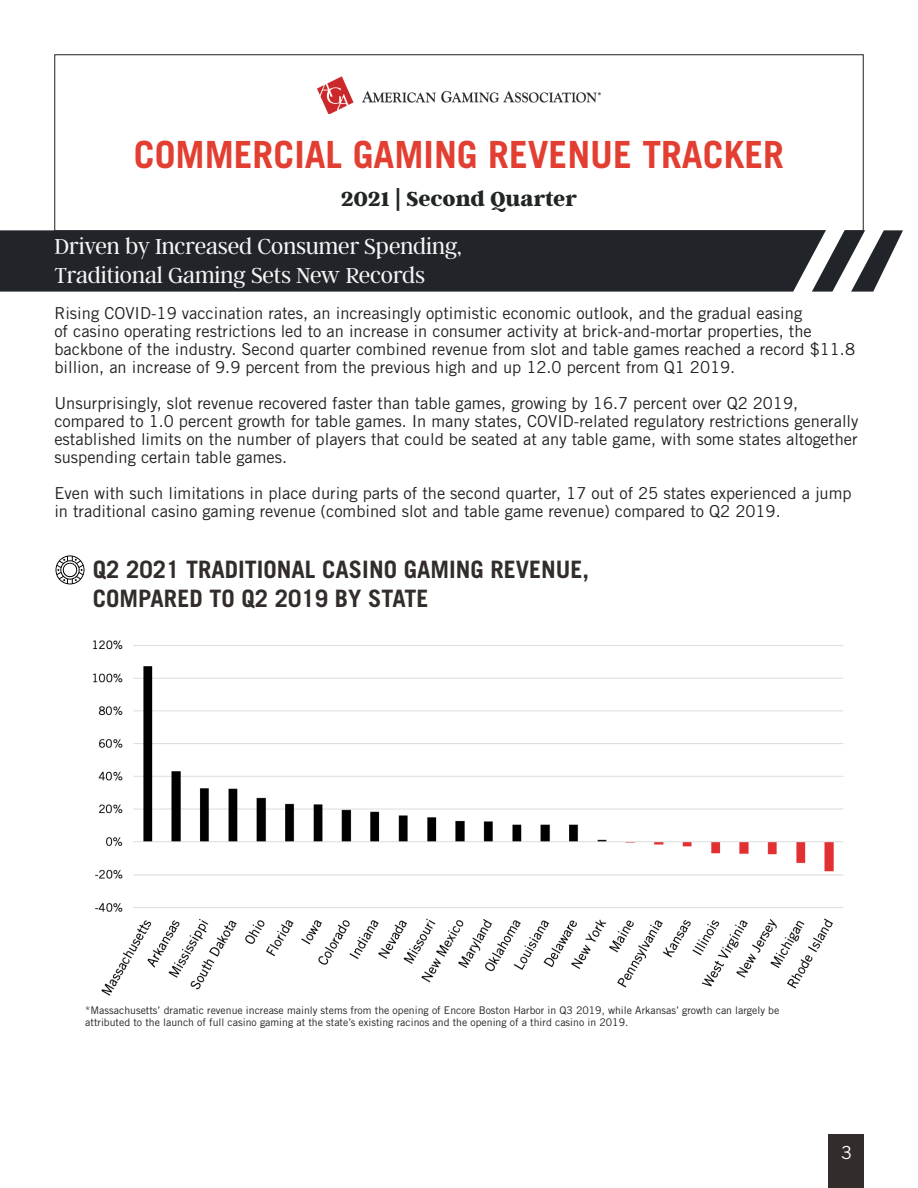
<style>
.page{position:relative;width:918px;height:1188px;background:#fff}
.page>*{position:absolute;margin:0;border:0;box-sizing:border-box;transform-origin:0 0}
.t1{font:700 37.5px "Trade Gothic LT Std";color:#e23f32}
.t2{font:300 24px "Argent CF";color:#f5f7f7}
.t3{font:700 24px "Trade Gothic LT Std";color:#322c2a}
.t4{font:800 22.5px "Argent CF";color:#212526}
.t5{font:18px "Trade Gothic LT Std";color:#fff}
.t6{font:16.5px/18px "Trade Gothic LT Std";color:#231f20}
.t7{font:10.5px/12.6px "Trade Gothic LT Std";color:#231f20}
</style>
<div class="page">
<div style="left:54px;top:54px;width:810px;height:177px;border:1px solid #231f20"></div>
<img style="left:318px;top:77px;width:282px;height:37px">
<div style="left:828px;top:1134px;width:36px;height:54px;background:#322c2a"></div>
<svg style="left:56px;top:555px;width:28px;height:29px"></svg>
<div style="left:0;top:230px;width:903px;height:62px;background:#212529"></div>
<svg style="left:790px;top:229px;width:94px;height:63px"></svg>
<img style="left:93px;top:640px;width:751px;height:356px">
<h1 class="t1" style="left:134px;top:132px;width:652px">COMMERCIAL GAMING REVENUE TRACKER</h1>
<h3 class="t4" style="left:341px;top:186px;width:237px">2021 | Second Quarter</h3>
<p class="t2" style="left:54px;top:234px;width:409px">Driven by Increased Consumer Spending,</p>
<p class="t2" style="left:54px;top:262px;width:372px">Traditional Gaming Sets New Records</p>
<p class="t6" style="left:54px;top:304px;width:802px">Rising COVID-19 vaccination rates, an increasingly optimistic economic outlook, and the gradual easing<br>of casino operating restrictions led to an increase in consumer activity at brick-and-mortar properties, the backbone of the industry. Second quarter combined revenue from slot and table games reached a record $11.8 billion, an increase of 9.9 percent from the previous high and up 12.0 percent from Q1 2019.</p>
<p class="t6" style="left:54px;top:394px;width:806px">Unsurprisingly, slot revenue recovered faster than table games, growing by 16.7 percent over Q2 2019, compared to 1.0 percent growth for table games. In many states, COVID-related regulatory restrictions generally established limits on the number of players that could be seated at any table game, with some states altogether suspending certain table games.</p>
<p class="t6" style="left:54px;top:484px;width:799px">Even with such limitations in place during parts of the second quarter, 17 out of 25 states experienced a jump in traditional casino gaming revenue (combined slot and table game revenue) compared to Q2 2019.</p>
<p class="t3" style="left:93px;top:555px;width:498px">Q2 2021 TRADITIONAL CASINO GAMING REVENUE,</p>
<p class="t3" style="left:93px;top:583px;width:337px">COMPARED TO Q2 2019 BY STATE</p>
<p class="t7" style="left:85px;top:1003px;width:696px">*Massachusetts’ dramatic revenue increase mainly stems from the opening of Encore Boston Harbor in Q3 2019, while Arkansas’ growth can largely be attributed to the launch of full casino gaming at the state’s existing racinos and the opening of a third casino in 2019.</p>
<p class="t5" style="left:841px;top:1142px;width:12px">3</p>
</div>
